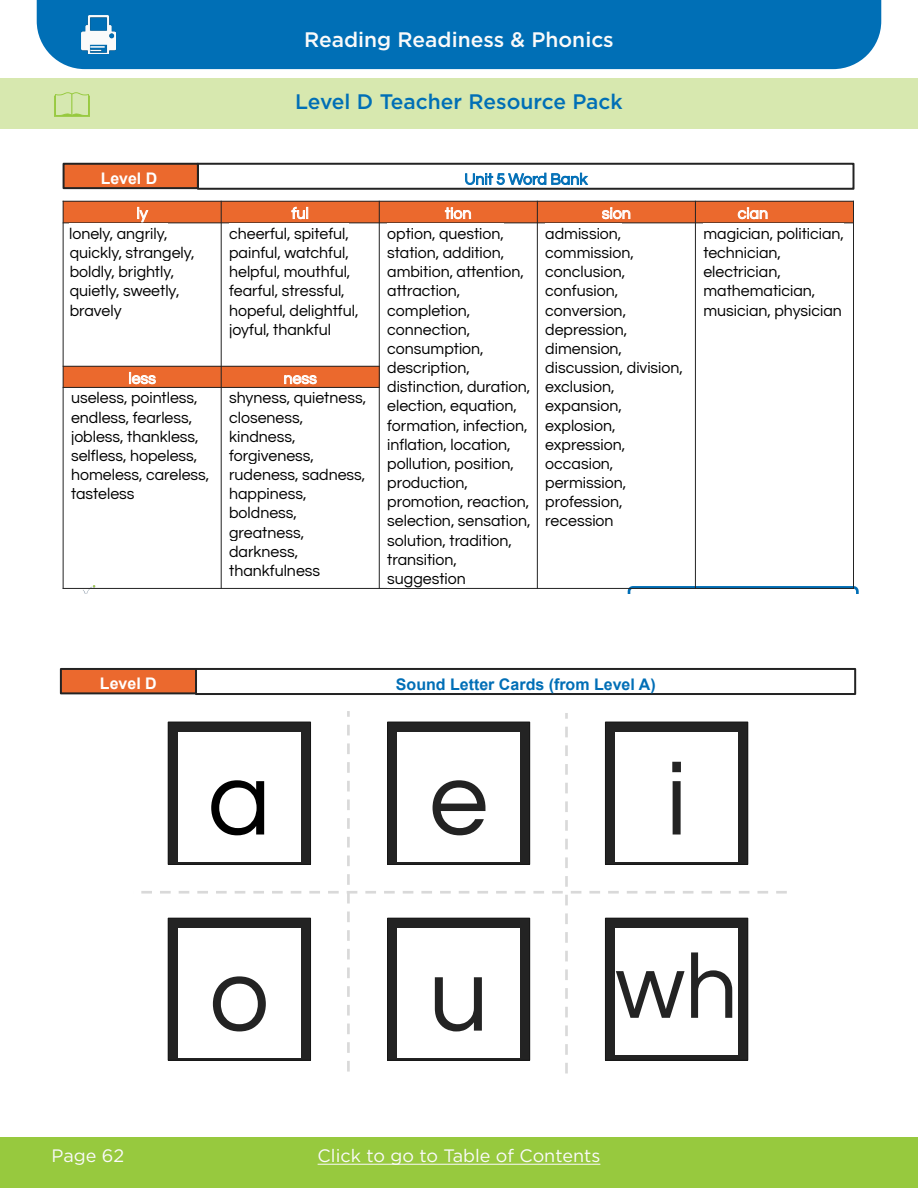
<style>
.page{position:relative;width:918px;height:1188px;background:#fff}
.page>*{position:absolute;margin:0;border:0;box-sizing:border-box;transform-origin:0 0}
.t1{font:106.65px "Questrial";color:#232323}
.t2{font:106.65px "Questrial";color:#000}
.t3{font:93.3px "Questrial";color:#232323}
.t4{font:500 21px "Gotham";color:#006fb6}
.t5{font:500 21px "Gotham";color:#fafafa}
.t6{font:18px "Gotham";color:#fafafa}
.t7{font:700 16.05px "Arial";color:#006eb6}
.t8{font:700 16.05px "Arial";color:#fff}
.t9{font:15.9px/19.2px "Questrial";color:#000}
.t10{font:15.9px "Questrial";color:#fff}
.t11{font:15.9px "Questrial";color:#006eb6}
.t12{font:700 15.9px "Arial";color:#fff}
.s1{font-size:106.65px}
</style>
<div class="page">
<div style="left:0;top:1137px;width:918px;height:51px;background:#97c93e"></div>
<div style="left:37px;top:0;width:844px;height:69px;background:#006fb6"></div>
<hr style="left:318px;top:1164px;width:282px;height:1px;background:#fafafa">
<div style="left:61px;top:669px;width:135px;height:24px;background:#eb692e"></div>
<div style="left:60px;top:668px;width:137px;height:26px;border:2px solid #232323"></div>
<div style="left:195px;top:668px;width:661px;height:27px;border:2px solid #232323"></div>
<svg style="left:141px;top:711px;width:646px;height:362px"></svg>
<div style="left:168px;top:722px;width:143px;height:142px;background:#232323"></div>
<div style="left:168px;top:722px;width:143px;height:143px;border:1px solid #161616"></div>
<div style="left:178px;top:732px;width:123px;height:129px;background:#fff"></div>
<div style="left:388px;top:722px;width:142px;height:142px;background:#232323"></div>
<div style="left:387px;top:722px;width:143px;height:143px;border:1px solid #161616"></div>
<div style="left:397px;top:732px;width:123px;height:129px;background:#fff"></div>
<div style="left:605px;top:722px;width:143px;height:142px;background:#232323"></div>
<div style="left:605px;top:722px;width:143px;height:143px;border:1px solid #161616"></div>
<div style="left:615px;top:732px;width:123px;height:129px;background:#fff"></div>
<div style="left:168px;top:918px;width:143px;height:142px;background:#232323"></div>
<div style="left:168px;top:918px;width:143px;height:143px;border:1px solid #161616"></div>
<div style="left:178px;top:928px;width:123px;height:130px;background:#fff"></div>
<div style="left:388px;top:918px;width:142px;height:142px;background:#232323"></div>
<div style="left:387px;top:918px;width:143px;height:143px;border:1px solid #161616"></div>
<div style="left:397px;top:928px;width:123px;height:130px;background:#fff"></div>
<div style="left:605px;top:918px;width:143px;height:142px;background:#232323"></div>
<div style="left:605px;top:918px;width:143px;height:143px;border:1px solid #161616"></div>
<div style="left:615px;top:928px;width:123px;height:127px;background:#fff"></div>
<div style="left:64px;top:164px;width:134px;height:24px;background:#eb692d"></div>
<div style="left:63px;top:163px;width:136px;height:26px;border:2px solid #232323"></div>
<img style="left:64px;top:586px;width:80px;height:8px">
<svg style="left:626px;top:585px;width:233px;height:9px"></svg>
<div style="left:197px;top:163px;width:658px;height:27px;border:2px solid #232323"></div>
<div style="left:63px;top:201px;width:158px;height:22px;background:#eb692d"></div>
<div style="left:221px;top:201px;width:158px;height:22px;background:#eb692d"></div>
<div style="left:379px;top:201px;width:158px;height:22px;background:#eb692d"></div>
<div style="left:537px;top:201px;width:158px;height:22px;background:#eb692d"></div>
<div style="left:695px;top:201px;width:159px;height:22px;background:#eb692d"></div>
<div style="left:63px;top:366px;width:158px;height:21px;background:#eb692d"></div>
<div style="left:221px;top:366px;width:158px;height:21px;background:#eb692d"></div>
<hr style="left:63px;top:201px;width:1px;height:388px;background:#232323">
<hr style="left:221px;top:201px;width:1px;height:388px;background:#232323">
<hr style="left:379px;top:201px;width:1px;height:388px;background:#232323">
<hr style="left:537px;top:201px;width:1px;height:388px;background:#232323">
<hr style="left:695px;top:201px;width:1px;height:388px;background:#232323">
<hr style="left:853px;top:201px;width:1px;height:388px;background:#232323">
<hr style="left:63px;top:201px;width:791px;height:1px;background:#232323">
<hr style="left:63px;top:222px;width:791px;height:1px;background:#232323">
<hr style="left:63px;top:366px;width:317px;height:1px;background:#232323">
<hr style="left:63px;top:387px;width:317px;height:1px;background:#232323">
<hr style="left:63px;top:588px;width:791px;height:1px;background:#232323">
<div style="left:0;top:79px;width:918px;height:50px;background:#d7e8af"></div>
<svg style="left:54px;top:92px;width:36px;height:25px"></svg>
<img style="left:81px;top:16px;width:35px;height:38px">
<h3 class="t5" style="left:304px;top:26px;width:311px">Reading Readiness &amp; Phonics</h3>
<h3 class="t4" style="left:295px;top:88px;width:329px">Level D Teacher Resource Pack</h3>
<p class="t12" style="left:101px;top:168px;width:58px">Level D</p>
<p class="t11" style="left:464px;top:168px;width:124px">Unit 5 Word Bank</p>
<p class="t10" style="left:137px;top:202px;width:13px">ly</p>
<p class="t10" style="left:292px;top:202px;width:19px">ful</p>
<p class="t10" style="left:445px;top:202px;width:28px">tion</p>
<p class="t10" style="left:602px;top:202px;width:30px">sion</p>
<p class="t10" style="left:738px;top:202px;width:32px">cian</p>
<p class="t9" style="left:69px;top:225px;width:127px">lonely, angrily, quickly, strangely, boldly, brightly, quietly, sweetly, bravely</p>
<p class="t9" style="left:229px;top:225px;width:131px">cheerful, spiteful, painful, watchful, helpful, mouthful, fearful, stressful, hopeful, delightful, joyful, thankful</p>
<p class="t9" style="left:387px;top:225px;width:145px">option, question, station, addition, ambition, attention, attraction, completion, connection, consumption, description, distinction, duration, election, equation, formation, infection, inflation, location, pollution, position, production, promotion, reaction, selection, sensation, solution, tradition, transition, suggestion</p>
<p class="t9" style="left:545px;top:225px;width:139px">admission, commission, conclusion, confusion, conversion, depression, dimension, discussion, division, exclusion, expansion, explosion, expression, occasion, permission, profession, recession</p>
<p class="t9" style="left:703px;top:225px;width:142px">magician, politician, technician, electrician, mathematician, musician, physician</p>
<p class="t10" style="left:128px;top:367px;width:29px">less</p>
<p class="t10" style="left:284px;top:367px;width:35px">ness</p>
<p class="t9" style="left:71px;top:389px;width:140px">useless, pointless, endless, fearless, jobless, thankless, selfless, hopeless, homeless, careless, tasteless</p>
<p class="t9" style="left:229px;top:389px;width:139px">shyness, quietness, closeness, kindness, forgiveness, rudeness, sadness, happiness, boldness, greatness, darkness, thankfulness</p>
<p class="t8" style="left:100px;top:673px;width:58px">Level D</p>
<p class="t7" style="left:396px;top:673px;width:261px">Sound Letter Cards (from Level A)</p>
<h1 class="t2" style="left:208px;top:725px;width:65px">a</h1>
<h1 class="t1" style="left:429px;top:725px;width:61px">e</h1>
<h1 class="t1" style="left:666px;top:725px;width:23px">i</h1>
<h1 class="t1" style="left:209px;top:921px;width:62px">o</h1>
<h2 class="t3" style="left:428px;top:922px;width:311px"><span class="s1">u</span> wh</h2>
<p class="t6" style="left:51px;top:1145px;width:74px">Page 62</p>
<p class="t6" style="left:318px;top:1145px;width:284px">Click to go to Table of Contents</p>
</div>
